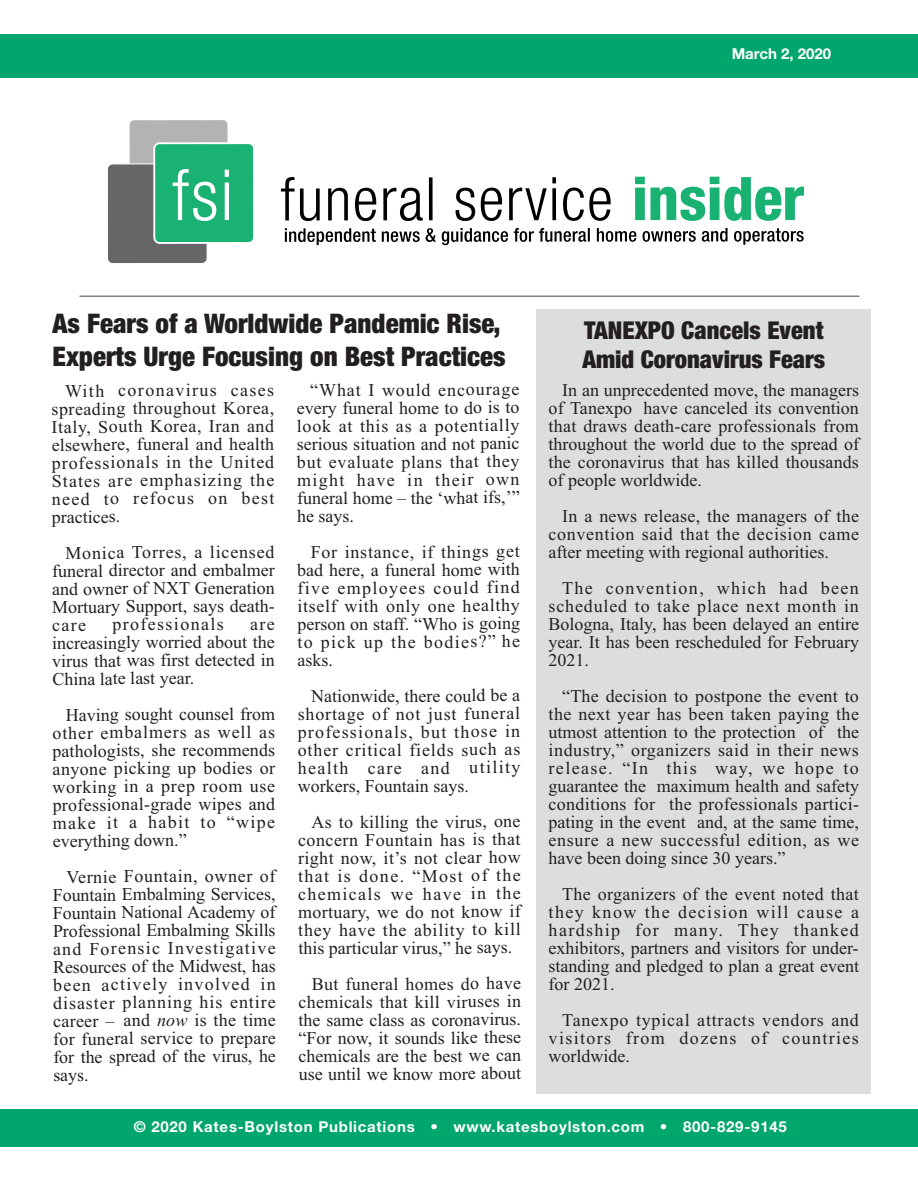
<style>
.page{position:relative;width:918px;height:1188px;background:#fff}
.page>*{position:absolute;margin:0;border:0;box-sizing:border-box;transform-origin:0 0}
.t1{font:900 condensed 27px/32.4px "Helvetica Neue LT Std";color:#231f20}
.t2{font:900 condensed 24.6px/29.5px "Helvetica Neue LT Std";color:#231f20}
.t3{font:18px/18px "Times New Roman";color:#231f20;text-align:justify}
.t4{font:18px "Times New Roman";letter-spacing:.07em;color:#231f20}
.t5{font:700 15px "Helvetica Neue LT Std";letter-spacing:.05em;color:#fff}
.t6{font:700 15px "Helvetica Neue LT Std";color:#fff}
.s1{font-style:italic}
</style>
<div class="page">
<div style="left:0;top:34px;width:918px;height:43px;background:#00a66c"></div>
<div style="left:0;top:1109px;width:918px;height:38px;background:#00a66c"></div>
<svg style="left:281px;top:177px;width:39px;height:44px"></svg>
<svg style="left:328px;top:188px;width:20px;height:32px"></svg>
<svg style="left:355px;top:188px;width:21px;height:33px"></svg>
<svg style="left:383px;top:188px;width:40px;height:33px"></svg>
<svg style="left:429px;top:177px;width:4px;height:43px"></svg>
<svg style="left:456px;top:188px;width:19px;height:33px"></svg>
<svg style="left:481px;top:188px;width:21px;height:33px"></svg>
<svg style="left:509px;top:177px;width:47px;height:43px"></svg>
<svg style="left:563px;top:188px;width:48px;height:33px"></svg>
<svg style="left:635px;top:177px;width:169px;height:44px"></svg>
<div style="left:129px;top:119px;width:99px;height:100px;background:#b3b3b3;border-radius:5px"></div>
<div style="left:128px;top:118px;width:101px;height:102px;border:2px solid #fff;border-radius:5px"></div>
<div style="left:107px;top:164px;width:100px;height:100px;background:#666;border-radius:5px"></div>
<div style="left:107px;top:163px;width:101px;height:101px;border:1px solid #fff;border-radius:5px"></div>
<div style="left:154px;top:143px;width:100px;height:100px;background:#19b273;border-radius:5px"></div>
<div style="left:153px;top:142px;width:102px;height:102px;border:2px solid #fff;border-radius:5px"></div>
<svg style="left:173px;top:169px;width:43px;height:52px"></svg>
<hr style="left:225px;top:183px;width:4px;height:37px;background:#fff">
<svg style="left:225px;top:170px;width:4px;height:7px"></svg>
<svg style="left:285px;top:228px;width:91px;height:17px"></svg>
<svg style="left:382px;top:231px;width:38px;height:11px"></svg>
<svg style="left:426px;top:228px;width:10px;height:14px"></svg>
<svg style="left:442px;top:228px;width:66px;height:17px"></svg>
<svg style="left:514px;top:228px;width:76px;height:14px"></svg>
<svg style="left:597px;top:228px;width:39px;height:14px"></svg>
<svg style="left:643px;top:231px;width:53px;height:11px"></svg>
<svg style="left:702px;top:228px;width:26px;height:14px"></svg>
<svg style="left:734px;top:228px;width:70px;height:17px"></svg>
<div style="left:537px;top:309px;width:334px;height:784px;background:#dcdddf"></div>
<hr style="left:80px;top:296px;width:779px;height:1px;background:#808285">
<p class="t6" style="left:732px;top:48px;width:101px">March 2, 2020</p>
<h1 class="t1" style="left:52px;top:310px;width:455px">As Fears of a Worldwide Pandemic Rise,<br>Experts Urge Focusing on Best Practices</h1>
<h2 class="t2" style="left:582px;top:317px;width:244px">TANEXPO Cancels Event<br>Amid Coronavirus Fears</h2>
<p class="t3" style="left:549px;top:381px;width:312px;text-indent:14px">In an unprecedented move, the managers of Tanexpo have canceled its convention that draws death-care professionals from throughout the world due to the spread of the coronavirus that has killed thousands of people worldwide.</p>
<p class="t3" style="left:549px;top:507px;width:312px;text-indent:14px">In a news release, the managers of the convention said that the decision came after meeting with regional authorities.</p>
<p class="t3" style="left:549px;top:579px;width:312px;text-indent:14px">The convention, which had been scheduled to take place next month in Bologna, Italy, has been delayed an entire year. It has been rescheduled for February 2021.</p>
<p class="t3" style="left:549px;top:687px;width:312px;text-indent:14px">“The decision to postpone the event to the next year has been taken paying the utmost attention to the protection of the industry,” organizers said in their news release. “In this way, we hope to guarantee the maximum health and safety conditions for the professionals partici&shy;pating in the event and, at the same time, ensure a new successful edition, as we have been doing since 30 years.”</p>
<p class="t3" style="left:549px;top:885px;width:312px;text-indent:14px">The organizers of the event noted that they know the decision will cause a hardship for many. They thanked exhibitors, partners and visitors for under&shy;standing and pledged to plan a great event for 2021.</p>
<p class="t3" style="left:549px;top:1011px;width:312px;text-indent:14px">Tanexpo typical attracts vendors and visitors from dozens of countries worldwide.</p>
<p class="t3" style="left:297px;top:380px;width:224px;text-indent:13px">“What I would encourage every funeral home to do is to look at this as a potentially serious situation and not panic but evaluate plans that they might have in their own funeral home – the ‘what ifs,’” he says.</p>
<p class="t3" style="left:297px;top:542px;width:224px;text-indent:13px">For instance, if things get bad here, a funeral home with five employees could find itself with only one healthy person on staff. “Who is going to pick up the bodies?” he asks.</p>
<p class="t3" style="left:298px;top:686px;width:224px;text-indent:13px">Nationwide, there could be a shortage of not just funeral professionals, but those in other critical fields such as health care and utility workers, Fountain says.</p>
<p class="t3" style="left:298px;top:812px;width:224px;text-indent:13px">As to killing the virus, one concern Fountain has is that right now, it’s not clear how that is done. “Most of the chemicals we have in the mortuary, we do not know if they have the ability to kill this particular virus,” he says.</p>
<p class="t3" style="left:298px;top:974px;width:224px;text-indent:13px">But funeral homes do have chemicals that kill viruses in the same class as coronavirus. “For now, it sounds like these chemicals are the best we can use until we know more about</p>
<p class="t3" style="left:52px;top:381px;width:224px;text-indent:13px">With coronavirus cases spreading throughout Korea, Italy, South Korea, Iran and elsewhere, funeral and health professionals in the United States are emphasizing the need to refocus on best practices.</p>
<p class="t3" style="left:52px;top:543px;width:224px;text-indent:13px">Monica Torres, a licensed funeral director and embalmer and owner of NXT Generation Mortuary Support, says death&shy;care</p>
<p class="t4" style="left:113px;top:614px;width:113px">professionals</p>
<p class="t3" style="left:52px;top:615px;width:224px;text-indent:198px">are increasingly worried about the virus that was first detected in China late last year.</p>
<p class="t3" style="left:52px;top:705px;width:224px;text-indent:13px">Having sought counsel from other embalmers as well as pathologists, she recommends anyone picking up bodies or working in a prep room use professional-grade wipes and make it a habit to “wipe everything down.”</p>
<p class="t3" style="left:53px;top:867px;width:225px;text-indent:13px">Vernie Fountain, owner of Fountain Embalming Services, Fountain National Academy of Professional Embalming Skills and Forensic Investigative Resources of the Midwest, has been actively involved in disaster planning his entire career – and <span class="s1">now</span> is the time for funeral service to prepare for the spread of the virus, he says.</p>
<p class="t5" style="left:134px;top:1121px;width:655px">© 2020 Kates-Boylston Publications • www.katesboylston.com • 800-829-9145</p>
</div>
